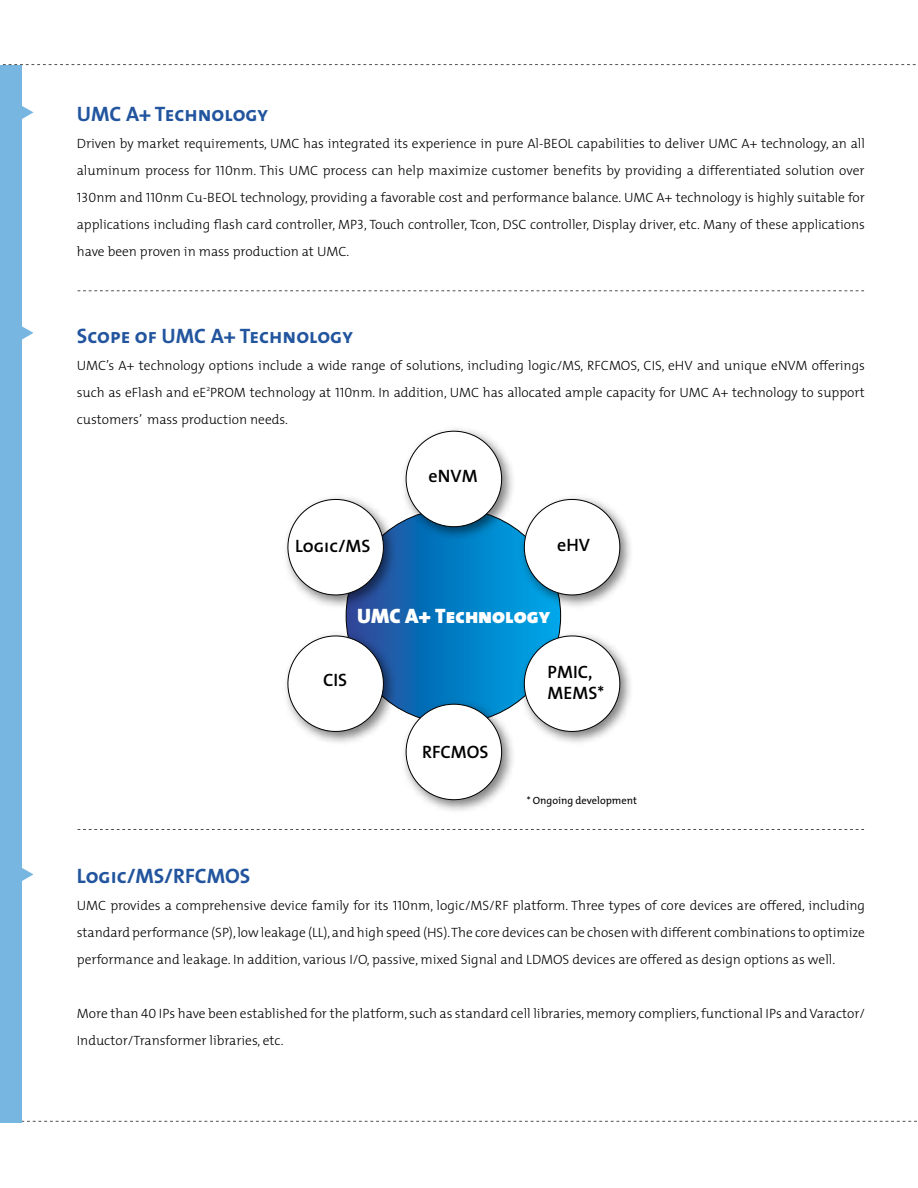
<style>
.page{position:relative;width:918px;height:1188px;background:#fff}
.page>*{position:absolute;margin:0;border:0;box-sizing:border-box;transform-origin:0 0}
.t1{font:21px "The Mix Bold Caps";color:#22559e}
.t2{font:21px "The Mix Black Caps";color:#fff}
.t3{font:600 18px/21.6px "The Mix";color:#000}
.t4{font:18px "The Mix Semi Bold Caps";color:#000}
.t5{font:300 13.5px/27px "The Mix";color:#000;text-align:justify}
.t6{font:10.5px "The Mix";color:#000}
.s1{font-family:"The Mix Light Caps";font-weight:400}
.s2{font-family:"The Mix";font-weight:600}
</style>
<div class="page">
<svg style="left:346px;top:509px;width:215px;height:214px;background:#037bc2"></svg>
<img style="left:403px;top:429px;width:112px;height:118px">
<div style="left:406px;top:431px;width:96px;height:96px;background:#fff;border-radius:50%"></div>
<img style="left:403px;top:695px;width:112px;height:116px">
<div style="left:406px;top:704px;width:96px;height:96px;background:#fff;border-radius:50%"></div>
<img style="left:319px;top:520px;width:84px;height:94px">
<svg style="left:286px;top:497px;width:104px;height:105px"></svg>
<img style="left:515px;top:626px;width:116px;height:117px">
<svg style="left:518px;top:629px;width:109px;height:109px"></svg>
<img style="left:320px;top:626px;width:83px;height:117px">
<svg style="left:286px;top:629px;width:105px;height:110px"></svg>
<img style="left:515px;top:527px;width:116px;height:87px">
<svg style="left:517px;top:497px;width:111px;height:106px"></svg>
<svg style="left:21px;top:1121px;width:896px;height:1px"></svg>
<svg style="left:78px;top:829px;width:786px;height:1px"></svg>
<div style="left:0;top:65px;width:21px;height:1058px;background:#78b6e2"></div>
<svg style="left:21px;top:104px;width:13px;height:17px"></svg>
<svg style="left:21px;top:324px;width:13px;height:17px"></svg>
<svg style="left:2px;top:64px;width:914px;height:1px"></svg>
<svg style="left:78px;top:291px;width:786px;height:1px"></svg>
<svg style="left:21px;top:866px;width:13px;height:17px"></svg>
<h1 class="t1" style="left:77px;top:96px;width:193px">UMC A+ Technology</h1>
<p class="t5" style="left:77px;top:129px;width:790px">Driven by market requirements, UMC has integrated its experience in pure Al-BEOL capabilities to deliver UMC A+ technology, an all aluminum process for <span class="s1">110</span>nm. This UMC process can help maximize customer benefits by providing a differentiated solution over <span class="s1">130</span>nm and <span class="s1">110</span>nm Cu-BEOL technology, providing a favorable cost and performance balance. UMC A+ technology is highly suitable for applications including flash card controller, MP<span class="s1">3</span>, Touch controller, Tcon, DSC controller, Display driver, etc. Many of these applications have been proven in mass production at UMC.</p>
<h1 class="t1" style="left:77px;top:318px;width:278px">Scope of UMC A+ Technology</h1>
<p class="t5" style="left:77px;top:351px;width:790px">UMC’s A+ technology options include a wide range of solutions, including logic/MS, RFCMOS, CIS, eHV and unique eNVM offerings such as eFlash and eE<sup>2</sup>PROM technology at <span class="s1">110</span>nm. In addition, UMC has allocated ample capacity for UMC A+ technology to support customers’ mass production needs.</p>
<h2 class="t4" style="left:295px;top:531px;width:77px">Logic/MS</h2>
<h2 class="t4" style="left:429px;top:461px;width:51px"><span class="s2">e</span>NVM</h2>
<h2 class="t4" style="left:557px;top:530px;width:34px"><span class="s2">e</span>HV</h2>
<h1 class="t2" style="left:357px;top:598px;width:194px">UMC A+ Technology</h1>
<h2 class="t3" style="left:323px;top:669px;width:26px">CIS</h2>
<h2 class="t3" style="left:548px;top:660px;width:58px">PMIC,<br>MEMS*</h2>
<h2 class="t3" style="left:422px;top:740px;width:68px">RFCMOS</h2>
<p class="t6" style="left:527px;top:792px;width:112px">* Ongoing development</p>
<h1 class="t1" style="left:77px;top:858px;width:175px">Logic/MS/RFCMOS</h1>
<p class="t5" style="left:77px;top:891px;width:790px">UMC provides a comprehensive device family for its <span class="s1">110</span>nm, logic/MS/RF platform. Three types of core devices are offered, including standard performance (SP), low leakage (LL), and high speed (HS). The core devices can be chosen with different combinations to optimize performance and leakage. In addition, various I/O, passive, mixed Signal and LDMOS devices are offered as design options as well.</p>
<p class="t5" style="left:77px;top:999px;width:790px">More than <span class="s1">40</span> IPs have been established for the platform, such as standard cell libraries, memory compliers, functional IPs and Varactor/<br>Inductor/Transformer libraries, etc.</p>
</div>
